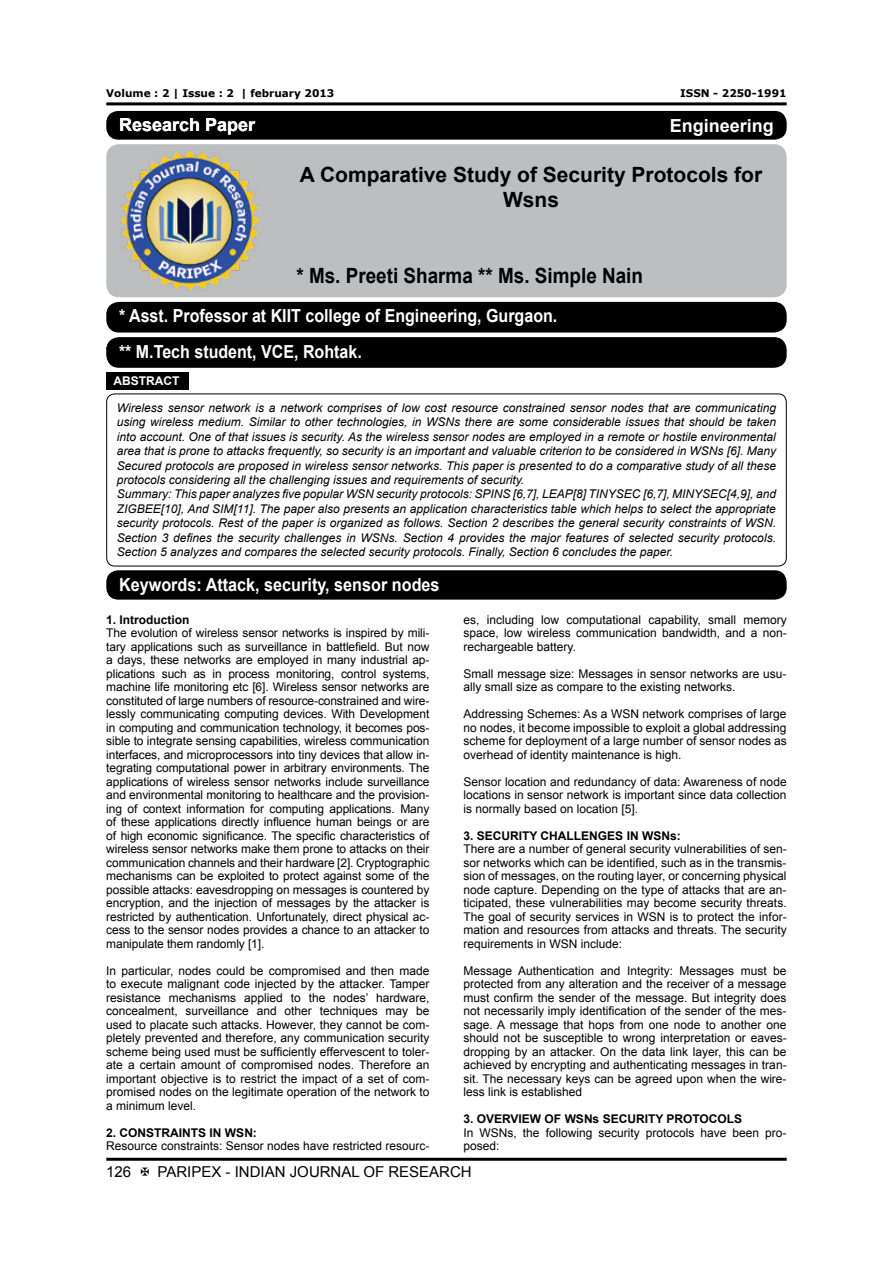
<style>
.page{position:relative;width:893px;height:1263px;background:#fff}
.page>*{position:absolute;margin:0;border:0;box-sizing:border-box;transform-origin:0 0}
.t1{font:700 21px/25.2px "Arial";color:#000;text-align:center}
.t2{font:700 21px "Arial";color:#000;scale:.9 1}
.t3{font:700 18px/35.2px "Arial";color:#fff;scale:.89 1}
.t4{font:700 18px "Arial";color:#fff;scale:.9 1}
.t5{font:700 18px "Arial";color:#fff}
.t6{font:15px "Arial";color:#000}
.t7{font:12px/13.5px "Arial";color:#000;text-align:justify}
.t8{font:italic 12px/14.4px "Arial";color:#000}
.t9{font:700 12px "Arial";color:#000}
.t10{font:700 12px "Arial";color:#fff}
.t11{font:700 10.5px "Verdana";color:#000}
</style>
<div class="page">
<hr style="left:106px;top:102px;width:681px;height:3px;background:#000">
<hr style="left:106px;top:1158px;width:681px;height:3px;background:#000">
<div style="left:106px;top:144px;width:681px;height:153px;background:#bcbec0;border-radius:13px"></div>
<div style="left:106px;top:111px;width:681px;height:29px;background:#000;border-radius:12px"></div>
<img style="left:120px;top:151px;width:140px;height:140px">
<div style="left:106px;top:302px;width:681px;height:31px;background:#000;border-radius:13px"></div>
<div style="left:106px;top:337px;width:681px;height:31px;background:#000;border-radius:13px"></div>
<div style="left:106px;top:393px;width:681px;height:173px;border:1px solid #000;border-radius:8px"></div>
<div style="left:106px;top:372px;width:82px;height:18px;background:#000"></div>
<div style="left:106px;top:570px;width:681px;height:30px;background:#000;border-radius:12px"></div>
<p class="t11" style="left:106px;top:89px;width:230px">Volume : 2 | Issue : 2 | february 2013</p>
<p class="t11" style="left:680px;top:89px;width:108px">ISSN - 2250-1991</p>
<h2 class="t5" style="left:119px;top:118px;width:138px">Research Paper</h2>
<h2 class="t5" style="left:670px;top:119px;width:106px">Engineering</h2>
<h1 class="t1" style="left:300px;top:164px;width:464px">A Comparative Study of Security Protocols for<br>Wsns</h1>
<h1 class="t2" style="left:296px;top:267px;width:387px">* Ms. Preeti Sharma ** Ms. Simple Nain</h1>
<h2 class="t3" style="left:106px;top:300px;width:508px;text-indent:13px">* Asst. Professor at KIIT college of Engineering, Gurgaon. <sup>t</sup> ** M.Tech student, VCE, Rohtak.</h2>
<p class="t10" style="left:113px;top:377px;width:67px">ABSTRACT</p>
<p class="t8" style="left:117px;top:402px;width:661px">Wireless sensor network is a network comprises of low cost resource constrained sensor nodes that are communicating using wireless medium. Similar to other technologies, in WSNs there are some considerable issues that should be taken into account. One of that issues is security. As the wireless sensor nodes are employed in a remote or hostile environmental area that is prone to attacks frequently, so security is an important and valuable criterion to be considered in WSNs [6]. Many Secured protocols are proposed in wireless sensor networks. This paper is presented to do a comparative study of all these protocols considering all the challenging issues and requirements of security.<br>Summary: This paper analyzes five popular WSN security protocols: SPINS [6,7], LEAP[8] TINYSEC [6,7], MINYSEC[4,9], and ZIGBEE[10], And SIM[11]. The paper also presents an application characteristics table which helps to select the appropriate security protocols. Rest of the paper is organized as follows. Section 2 describes the general security constraints of WSN.<br>Section 3 defines the security challenges in WSNs. Section 4 provides the major features of selected security protocols.<br>Section 5 analyzes and compares the selected security protocols. Finally, Section 6 concludes the paper.</p>
<h2 class="t4" style="left:119px;top:578px;width:358px">Keywords: Attack, security, sensor nodes</h2>
<p class="t9" style="left:106px;top:615px;width:85px">1. Introduction</p>
<p class="t7" style="left:106px;top:627px;width:325px">The evolution of wireless sensor networks is inspired by mili&shy;tary applications such as surveillance in battlefield. But now a days, these networks are employed in many industrial ap&shy;plications such as in process monitoring, control systems, machine life monitoring etc [6]. Wireless sensor networks are constituted of large numbers of resource-constrained and wire&shy;lessly communicating computing devices. With Development in computing and communication technology, it becomes pos&shy;sible to integrate sensing capabilities, wireless communication interfaces, and microprocessors into tiny devices that allow in&shy;tegrating computational power in arbitrary environments. The applications of wireless sensor networks include surveillance and environmental monitoring to healthcare and the provision&shy;ing of context information for computing applications. Many of these applications directly influence human beings or are of high economic significance. The specific characteristics of wireless sensor networks make them prone to attacks on their communication channels and their hardware [2]. Cryptographic mechanisms can be exploited to protect against some of the possible attacks: eavesdropping on messages is countered by encryption, and the injection of messages by the attacker is restricted by authentication. Unfortunately, direct physical ac&shy;cess to the sensor nodes provides a chance to an attacker to manipulate them randomly [1].</p>
<p class="t7" style="left:106px;top:965px;width:325px">In particular, nodes could be compromised and then made to execute malignant code injected by the attacker. Tamper resistance mechanisms applied to the nodes’ hardware, concealment, surveillance and other techniques may be used to placate such attacks. However, they cannot be com&shy;pletely prevented and therefore, any communication security scheme being used must be sufficiently effervescent to toler&shy;ate a certain amount of compromised nodes. Therefore an important objective is to restrict the impact of a set of com&shy;promised nodes on the legitimate operation of the network to a minimum level.</p>
<p class="t9" style="left:106px;top:1128px;width:152px">2. CONSTRAINTS IN WSN:</p>
<p class="t7" style="left:106px;top:1140px;width:325px">Resource constraints: Sensor nodes have restricted resourc-</p>
<p class="t7" style="left:463px;top:614px;width:325px">es, including low computational capability, small memory space, low wireless communication bandwidth, and a non&shy;rechargeable battery.</p>
<p class="t7" style="left:463px;top:667px;width:325px">Small message size: Messages in sensor networks are usu&shy;ally small size as compare to the existing networks.</p>
<p class="t7" style="left:463px;top:707px;width:325px">Addressing Schemes: As a WSN network comprises of large no nodes, it become impossible to exploit a global addressing scheme for deployment of a large number of sensor nodes as overhead of identity maintenance is high.</p>
<p class="t7" style="left:463px;top:776px;width:325px">Sensor location and redundancy of data: Awareness of node locations in sensor network is important since data collection is normally based on location [5].</p>
<p class="t9" style="left:463px;top:831px;width:219px">3. SECURITY CHALLENGES IN WSNs:</p>
<p class="t7" style="left:463px;top:843px;width:325px">There are a number of general security vulnerabilities of sen&shy;sor networks which can be identified, such as in the transmis&shy;sion of messages, on the routing layer, or concerning physical node capture. Depending on the type of attacks that are an&shy;ticipated, these vulnerabilities may become security threats.<br>The goal of security services in WSN is to protect the infor&shy;mation and resources from attacks and threats. The security requirements in WSN include:</p>
<p class="t7" style="left:463px;top:964px;width:325px">Message Authentication and Integrity: Messages must be protected from any alteration and the receiver of a message must confirm the sender of the message. But integrity does not necessarily imply identification of the sender of the mes&shy;sage. A message that hops from one node to another one should not be susceptible to wrong interpretation or eaves&shy;dropping by an attacker. On the data link layer, this can be achieved by encrypting and authenticating messages in tran&shy;sit. The necessary keys can be agreed upon when the wire&shy;less link is established</p>
<p class="t9" style="left:463px;top:1114px;width:280px">3. OVERVIEW OF WSNs SECURITY PROTOCOLS</p>
<p class="t7" style="left:463px;top:1126px;width:325px">In WSNs, the following security protocols have been pro&shy;posed:</p>
<p class="t6" style="left:106px;top:1166px;width:27px">126</p>
<p class="t6" style="left:158px;top:1166px;width:316px">PARIPEX - INDIAN JOURNAL OF RESEARCH</p>
</div>
